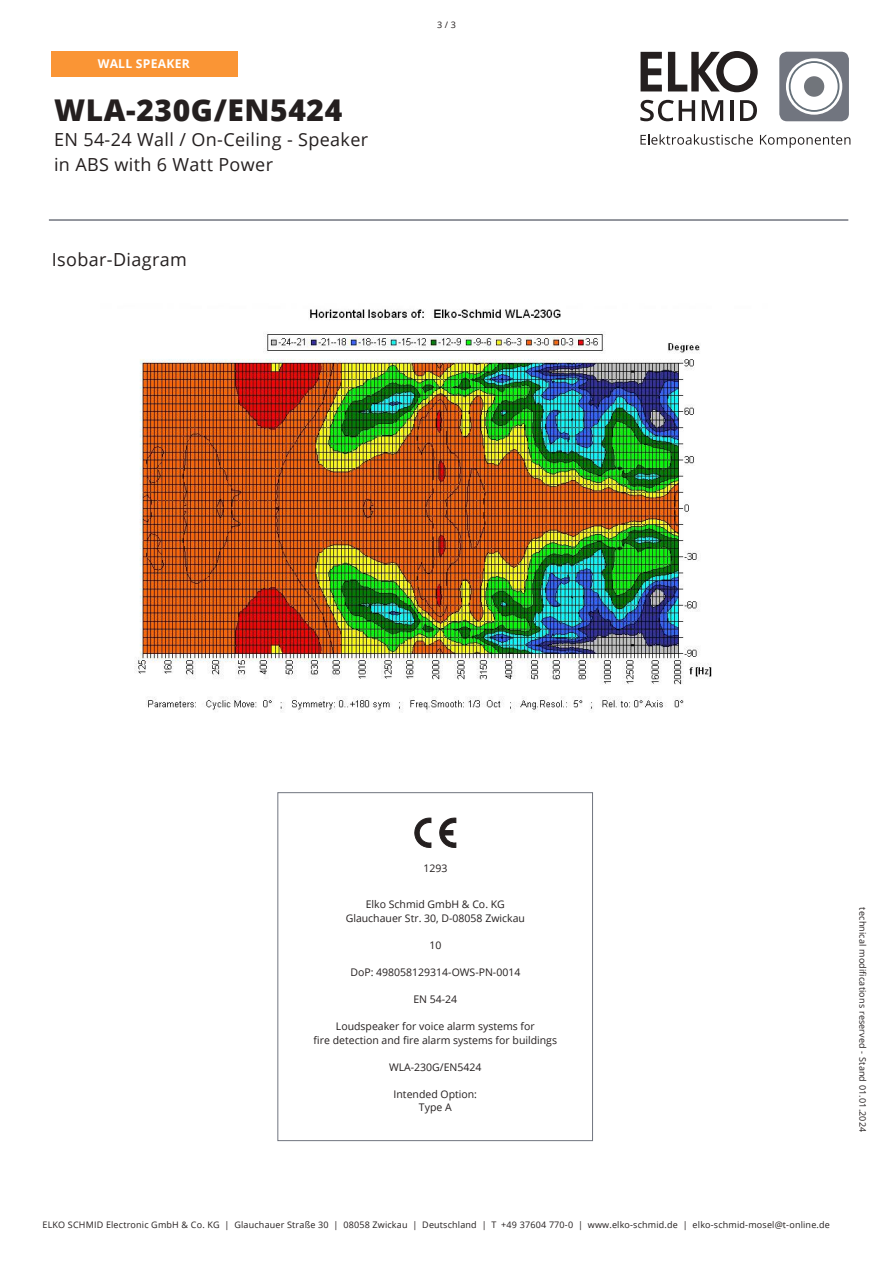
<style>
.page{position:relative;width:893px;height:1263px;background:#fff}
.page>*{position:absolute;margin:0;border:0;box-sizing:border-box;transform-origin:0 0}
.t1{font:800 30px "Open Sans";letter-spacing:.02em;color:#241f1f}
.t2{font:18px/24.6px "Open Sans";letter-spacing:.02em;color:#241f1f}
.t3{font:700 12.15px "Open Sans";letter-spacing:.02em;color:#fff}
.t4{font:10.5px/13.5px "Open Sans";color:#241f1f;text-align:center}
.t5{font:9px "Open Sans";letter-spacing:.02em;color:#241f1f}
</style>
<div class="page">
<svg style="left:641px;top:51px;width:117px;height:41px"></svg>
<svg style="left:779px;top:52px;width:70px;height:69px"></svg>
<div style="left:804px;top:76px;width:20px;height:21px;background:#71757b;border-radius:50%"></div>
<svg style="left:640px;top:134px;width:113px;height:11px"></svg>
<svg style="left:760px;top:135px;width:90px;height:13px"></svg>
<svg style="left:640px;top:100px;width:55px;height:21px"></svg>
<svg style="left:702px;top:100px;width:21px;height:21px"></svg>
<hr style="left:730px;top:100px;width:3px;height:21px;background:#241f1f">
<svg style="left:740px;top:100px;width:17px;height:21px"></svg>
<hr style="left:49px;top:219px;width:799px;height:2px;background:#71757f">
<div style="left:277px;top:792px;width:316px;height:349px;border:1px solid #71757f"></div>
<svg style="left:414px;top:818px;width:17px;height:30px"></svg>
<svg style="left:439px;top:817px;width:17px;height:30px"></svg>
<img style="left:137px;top:309px;width:575px;height:404px">
<div style="left:51px;top:51px;width:186px;height:26px;background:#fa9535"></div>
<p class="t3" style="left:98px;top:55px;width:94px">WALL SPEAKER</p>
<h1 class="t1" style="left:54px;top:88px;width:290px">WLA-230G/EN5424</h1>
<h2 class="t2" style="left:54px;top:127px;width:316px">EN 54-24 Wall / On-Ceiling - Speaker in ABS with 6 Watt Power</h2>
<h2 class="t2" style="left:52px;top:246px;width:136px">Isobar-Diagram</h2>
<p class="t5" style="left:437px;top:19px;width:20px">3 / 3</p>
<p class="t4" style="left:424px;top:861px;width:26px">1293</p>
<p class="t4" style="left:346px;top:898px;width:181px">Elko Schmid GmbH &amp; Co. KG<br>Glauchauer Str. 30, D-08058 Zwickau</p>
<p class="t4" style="left:429px;top:938px;width:14px">10</p>
<p class="t4" style="left:350px;top:965px;width:171px">DoP: 498058129314-OWS-PN-0014</p>
<p class="t4" style="left:413px;top:992px;width:45px">EN 54-24</p>
<p class="t4" style="left:314px;top:1019px;width:245px">Loudspeaker for voice alarm systems for<br>fire detection and fire alarm systems for buildings</p>
<p class="t4" style="left:389px;top:1060px;width:94px">WLA-230G/EN5424</p>
<p class="t4" style="left:394px;top:1087px;width:85px">Intended Option:<br>Type A</p>
<p class="t5" style="left:869px;top:907px;width:226px;rotate:90deg">technical modifications reserved - Stand 01.01.2024</p>
<p class="t5" style="left:42px;top:1219px;width:789px">ELKO SCHMID Electronic GmbH &amp; Co. KG | Glauchauer Straße 30 | 08058 Zwickau | Deutschland | T +49 37604 770-0 | www.elko-schmid.de | elko-schmid-mosel@t-online.de</p>
</div>
